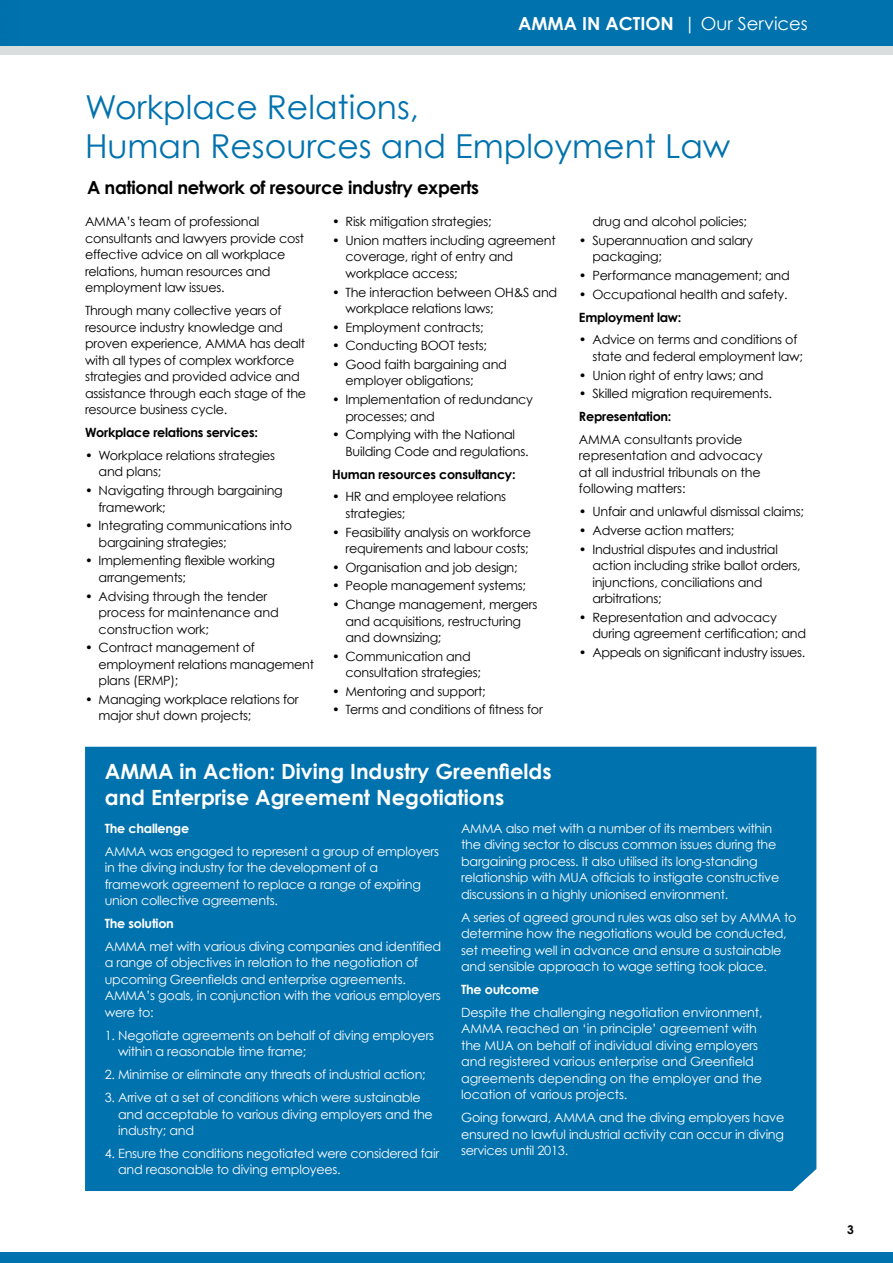
<style>
.page{position:relative;width:893px;height:1263px;background:#fff}
.page>*{position:absolute;margin:0;border:0;box-sizing:border-box;transform-origin:0 0}
.t1{font:33px/39.6px "Century Gothic";color:#0072ae}
.t2{font:700 21px/25.2px "Century Gothic";color:#fff}
.t3{font:700 18px "Century Gothic";letter-spacing:-.02em;color:#000}
.t4{font:700 18px "Century Gothic";color:#fff}
.t5{font:12.75px/16.5px "Century Gothic";letter-spacing:-.02em;color:#000}
.t6{font:12.75px/16.5px "Century Gothic";letter-spacing:-.02em;color:#fff}
.t7{font:700 12.75px "Century Gothic";letter-spacing:-.02em;color:#000}
.t8{font:700 12.75px "Century Gothic";letter-spacing:-.02em;color:#fff}
.t9{font:700 12px "Century Gothic";color:#000}
.s1{font-weight:400}
</style>
<div class="page">
<div style="left:0;top:0;width:893px;height:46px;background:#0072ae"></div>
<div style="left:0;top:46px;width:893px;height:8px;background:#daddde"></div>
<div style="left:85px;top:747px;width:731px;height:444px;background:#0072ae"></div>
<div style="left:0;top:1252px;width:893px;height:11px;background:#0072ae"></div>
<h3 class="t4" style="left:518px;top:13px;width:291px">AMMA in action <span class="s1">| Our Services</span></h3>
<h1 class="t1" style="left:85px;top:87px;width:647px">Workplace Relations,<br>Human Resources and Employment Law</h1>
<h3 class="t3" style="left:87px;top:176px;width:394px">A national network of resource industry experts</h3>
<p class="t5" style="left:85px;top:213px;width:221px">AMMA’s team of professional consultants and lawyers provide cost effective advice on all workplace relations, human resources and employment law issues.</p>
<p class="t5" style="left:85px;top:302px;width:223px">Through many collective years of resource industry knowledge and proven experience, AMMA has dealt with all types of complex workforce strategies and provided advice and assistance through each stage of the resource business cycle.</p>
<p class="t7" style="left:85px;top:424px;width:174px">Workplace relations services:</p>
<p class="t5" style="left:99px;top:447px;width:178px;text-indent:-14px">• Workplace relations strategies and plans;</p>
<p class="t5" style="left:99px;top:482px;width:186px;text-indent:-14px">• Navigating through bargaining framework;</p>
<p class="t5" style="left:99px;top:517px;width:195px;text-indent:-14px">• Integrating communications into bargaining strategies;</p>
<p class="t5" style="left:99px;top:552px;width:178px;text-indent:-14px">• Implementing flexible working arrangements;</p>
<p class="t5" style="left:99px;top:587px;width:182px;text-indent:-14px">• Advising through the tender process for maintenance and construction work;</p>
<p class="t5" style="left:99px;top:639px;width:217px;text-indent:-14px">• Contract management of employment relations management plans (ERMP);</p>
<p class="t5" style="left:99px;top:691px;width:202px;text-indent:-14px">• Managing workplace relations for major shut down projects;</p>
<p class="t5" style="left:332px;top:213px;width:161px">• Risk mitigation strategies;</p>
<p class="t5" style="left:345px;top:232px;width:212px;text-indent:-14px">• Union matters including agreement coverage, right of entry and workplace access;</p>
<p class="t5" style="left:345px;top:284px;width:213px;text-indent:-14px">• The interaction between OH&amp;S and workplace relations laws;</p>
<p class="t5" style="left:332px;top:319px;width:153px">• Employment contracts;</p>
<p class="t5" style="left:332px;top:337px;width:156px">• Conducting BOOT tests;</p>
<p class="t5" style="left:345px;top:356px;width:163px;text-indent:-14px">• Good faith bargaining and employer obligations;</p>
<p class="t5" style="left:345px;top:391px;width:189px;text-indent:-14px">• Implementation of redundancy processes; and</p>
<p class="t5" style="left:345px;top:426px;width:185px;text-indent:-14px">• Complying with the National<br>Building Code and regulations.</p>
<p class="t7" style="left:332px;top:466px;width:185px">H uman resources consultancy:</p>
<p class="t5" style="left:345px;top:488px;width:162px;text-indent:-14px">• HR and employee relations strategies;</p>
<p class="t5" style="left:332px;top:524px;width:201px;text-align:right">• Feasibility analysis on workforce requirements and labour costs;</p>
<p class="t5" style="left:332px;top:559px;width:187px">• Organisation and job design;</p>
<p class="t5" style="left:332px;top:577px;width:196px">• People management systems;</p>
<p class="t5" style="left:345px;top:596px;width:193px;text-indent:-14px">• Change management, mergers and acquisitions, restructuring and downsizing;</p>
<p class="t5" style="left:345px;top:648px;width:137px;text-indent:-14px">• Communication and consultation strategies;</p>
<p class="t5" style="left:332px;top:683px;width:155px">• Mentoring and support;</p>
<p class="t5" style="left:332px;top:701px;width:212px">• Terms and conditions of fitness for</p>
<p class="t5" style="left:592px;top:213px;width:156px">drug and alcohol policies;</p>
<p class="t5" style="left:592px;top:232px;width:162px;text-indent:-14px">• Superannuation and salary packaging;</p>
<p class="t5" style="left:579px;top:267px;width:212px">• Performance management; and</p>
<p class="t5" style="left:579px;top:286px;width:210px">• Occupational health and safety.</p>
<p class="t7" style="left:579px;top:309px;width:104px">Employment law:</p>
<p class="t5" style="left:592px;top:331px;width:212px;text-indent:-14px">• Advice on terms and conditions of state and federal employment law;</p>
<p class="t5" style="left:579px;top:367px;width:186px">• Union right of entry laws; and</p>
<p class="t5" style="left:579px;top:385px;width:194px">• Skilled migration requirements.</p>
<p class="t7" style="left:579px;top:408px;width:94px">Representation:</p>
<p class="t5" style="left:579px;top:431px;width:185px">AMMA consultants provide representation and advocacy at all industrial tribunals on the following matters:</p>
<p class="t5" style="left:579px;top:503px;width:226px">• Unfair and unlawful dismissal claims;</p>
<p class="t5" style="left:579px;top:522px;width:157px">• Adverse action matters;</p>
<p class="t5" style="left:592px;top:541px;width:210px;text-indent:-14px">• Industrial disputes and industrial action including strike ballot orders, injunctions, conciliations and arbitrations;</p>
<p class="t5" style="left:592px;top:609px;width:215px;text-indent:-14px">• Representation and advocacy during agreement certification; and</p>
<p class="t5" style="left:579px;top:644px;width:228px">• Appeals on significant industry issues.</p>
<h2 class="t2" style="left:105px;top:759px;width:448px">AMMA in Action: Diving Industry Greenfields and Enterprise Agreement N egotiations</h2>
<p class="t8" style="left:105px;top:820px;width:86px">The challenge</p>
<p class="t6" style="left:105px;top:843px;width:336px">AMMA was engaged to represent a group of employers in the diving industry for the development of a framework agreement to replace a range of expiring union collective agreements.</p>
<p class="t8" style="left:105px;top:915px;width:71px">The solution</p>
<p class="t6" style="left:105px;top:938px;width:338px">AMMA met with various diving companies and identified a range of objectives in relation to the negotiation of upcoming Greenfields and enterprise agreements.<br>AMMA’s goals, in conjunction with the various employers were to:</p>
<p class="t6" style="left:118px;top:1027px;width:317px;text-indent:-13px">1. Negotiate agreements on behalf of diving employers within a reasonable time frame;</p>
<p class="t6" style="left:105px;top:1066px;width:322px">2. Minimise or eliminate any threats of industrial action;</p>
<p class="t6" style="left:118px;top:1089px;width:316px;text-indent:-13px">3. Arrive at a set of conditions which were sustainable and acceptable to various diving employers and the industry; and</p>
<p class="t6" style="left:118px;top:1145px;width:322px;text-indent:-13px">4. Ensure the conditions negotiated were considered fair and reasonable to diving employees.</p>
<p class="t6" style="left:461px;top:820px;width:320px">AMMA also met with a number of its members within the diving sector to discuss common issues during the bargaining process. It also utilised its long-standing relationship with MUA officials to instigate constructive discussions in a highly unionised environment.</p>
<p class="t6" style="left:461px;top:908px;width:337px">A series of agreed ground rules was also set by AMMA to determine how the negotiations would be conducted, set meeting well in advance and ensure a sustainable and sensible approach to wage setting took place.</p>
<p class="t8" style="left:461px;top:981px;width:80px">The outcome</p>
<p class="t6" style="left:461px;top:1004px;width:303px">Despite the challenging negotiation environment, AMMA reached an ‘in principle’ agreement with the MUA on behalf of individual diving employers and registered various enterprise and Greenfield agreements depending on the employer and the location of various projects.</p>
<p class="t6" style="left:461px;top:1109px;width:325px;text-align:justify">Going forward, AMMA and the diving employers have ensured no lawful industrial activity can occur in diving services until 2013.</p>
<p class="t9" style="left:847px;top:1222px;width:8px">3</p>
</div>
